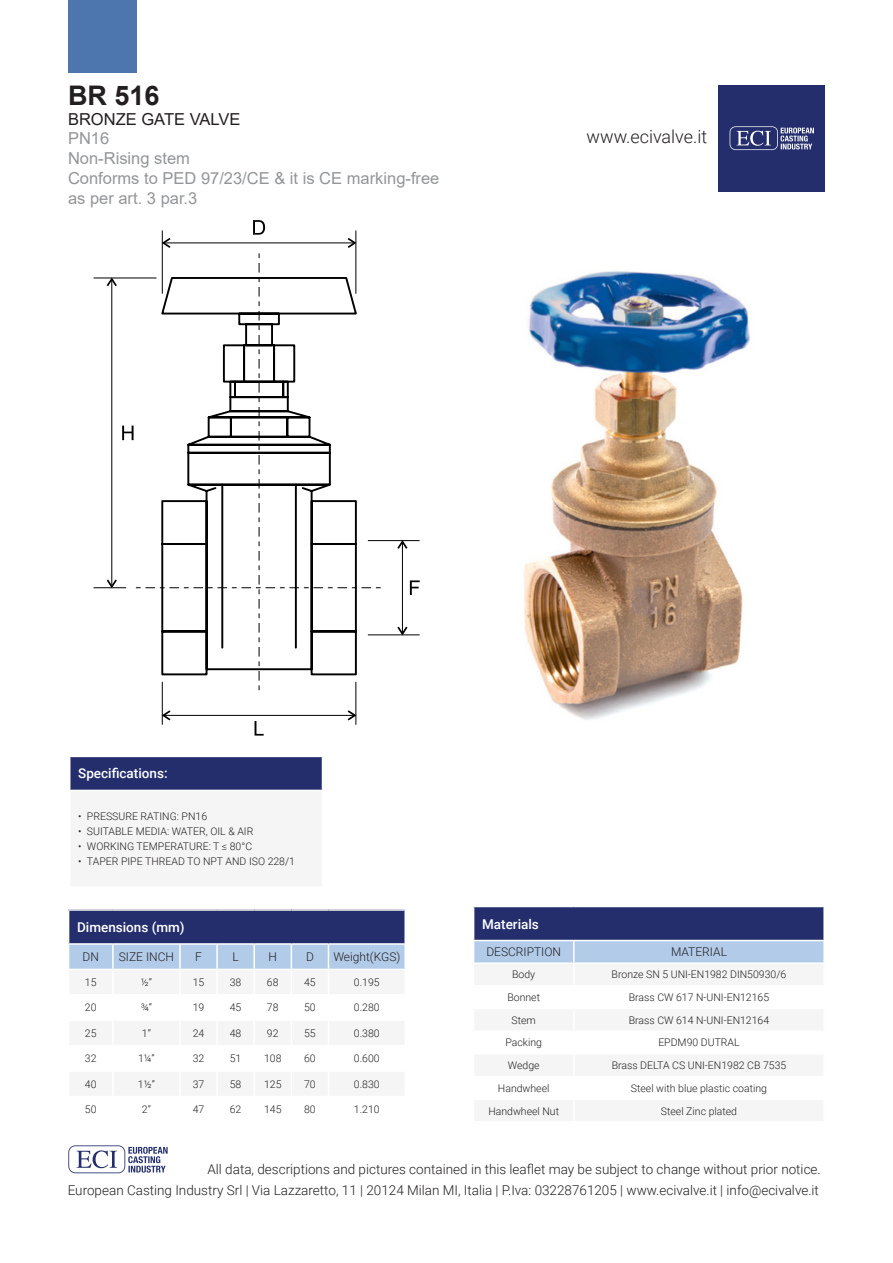
<style>
.page{position:relative;width:893px;height:1263px;background:#fff}
.page>*{position:absolute;margin:0;border:0;box-sizing:border-box;transform-origin:0 0}
.Titolo_scheda_BR{font:700 27px "Arial";color:#231f20}
.t1{font:300 18px "Roboto";color:#231f20}
.Descrizione_titolo_scheda{font:16.5px "Arial";color:#939598}
.Sottotitolo_scheda{font:16.5px "Arial";color:#231f20}
.Elenco_puntato{font:300 13.5px "Roboto";color:#231f20}
.Titoli_tabelle{font:500 13.5px "Roboto";color:#fff}
.Titoli_colonne{font:300 12px "Roboto";color:#231f20}
.Contenuti_tabelle{font:300 10.5px "Roboto";color:#231f20}
</style>
<div class="page">
<svg style="left:68px;top:1145px;width:100px;height:28px"></svg>
<hr style="left:94px;top:277px;width:62px;height:1px;background:#000">
<hr style="left:94px;top:587px;width:32px;height:1px;background:#000">
<svg style="left:105px;top:220px;width:277px;height:471px"></svg>
<hr style="left:368px;top:540px;width:52px;height:1px;background:#000">
<hr style="left:368px;top:634px;width:52px;height:1px;background:#000">
<svg style="left:396px;top:540px;width:24px;height:96px"></svg>
<hr style="left:162px;top:682px;width:1px;height:43px;background:#000">
<hr style="left:355px;top:682px;width:1px;height:43px;background:#000">
<svg style="left:161px;top:709px;width:196px;height:27px"></svg>
<div style="left:719px;top:85px;width:106px;height:106px;background:#242e6c"></div>
<svg style="left:730px;top:126px;width:84px;height:24px"></svg>
<div style="left:68px;top:0;width:68px;height:72px;background:#4e76ae"></div>
<img style="left:523px;top:271px;width:228px;height:449px">
<div style="left:69px;top:910px;width:336px;height:34px;background:#242e6c"></div>
<hr style="left:68px;top:909px;width:45px;height:2px;background:#fff">
<hr style="left:113px;top:909px;width:67px;height:2px;background:#fff">
<hr style="left:180px;top:909px;width:37px;height:2px;background:#fff">
<hr style="left:217px;top:909px;width:37px;height:2px;background:#fff">
<hr style="left:254px;top:909px;width:37px;height:2px;background:#fff">
<hr style="left:291px;top:909px;width:37px;height:2px;background:#fff">
<hr style="left:328px;top:909px;width:78px;height:2px;background:#fff">
<hr style="left:404px;top:911px;width:2px;height:32px;background:#fff">
<hr style="left:68px;top:943px;width:45px;height:2px;background:#fff">
<hr style="left:113px;top:943px;width:67px;height:2px;background:#fff">
<hr style="left:180px;top:943px;width:37px;height:2px;background:#fff">
<hr style="left:217px;top:943px;width:37px;height:2px;background:#fff">
<hr style="left:254px;top:943px;width:37px;height:2px;background:#fff">
<hr style="left:291px;top:943px;width:37px;height:2px;background:#fff">
<hr style="left:328px;top:943px;width:78px;height:2px;background:#fff">
<svg style="left:69px;top:944px;width:336px;height:25px;background:#b7ceea"></svg>
<div style="left:70px;top:756px;width:252px;height:34px;background:#242e6c"></div>
<div style="left:70px;top:790px;width:252px;height:97px;background:#f5f5f5"></div>
<hr style="left:69px;top:756px;width:254px;height:1px;background:#fff">
<hr style="left:69px;top:790px;width:254px;height:1px;background:#fff">
<hr style="left:69px;top:886px;width:254px;height:2px;background:#fff">
<div style="left:474px;top:906px;width:350px;height:34px;background:#242e6c"></div>
<hr style="left:473px;top:906px;width:101px;height:1px;background:#fff">
<hr style="left:574px;top:906px;width:251px;height:1px;background:#fff">
<hr style="left:823px;top:907px;width:2px;height:33px;background:#fff">
<svg style="left:474px;top:940px;width:350px;height:23px;background:#b8cfea"></svg>
<p class="Titolo_scheda_BR" style="left:68px;top:76px;width:93px">BR 516</p>
<p class="Sottotitolo_scheda" style="left:68px;top:107px;width:174px">BRONZE GATE VALVE</p>
<p class="Descrizione_titolo_scheda" style="left:68px;top:127px;width:43px">PN16</p>
<p class="Descrizione_titolo_scheda" style="left:68px;top:147px;width:123px">Non-Rising stem</p>
<p class="Descrizione_titolo_scheda" style="left:68px;top:167px;width:373px">Conforms to PED 97/23/CE &amp; it is CE marking-free</p>
<p class="Descrizione_titolo_scheda" style="left:68px;top:187px;width:131px">as per art. 3 par.3</p>
<p class="t1" style="left:587px;top:124px;width:122px">www.ecivalve.it</p>
<p class="Titoli_tabelle" style="left:78px;top:764px;width:91px">Specifications:</p>
<p class="Contenuti_tabelle" style="left:78px;top:809px;width:130px">• PRESSURE RATING: PN16</p>
<p class="Contenuti_tabelle" style="left:78px;top:824px;width:177px">• SUITABLE MEDIA: WATER, OIL &amp; AIR</p>
<p class="Contenuti_tabelle" style="left:78px;top:839px;width:175px">• WORKING TEMPERATURE: T ≤ 80°C</p>
<p class="Contenuti_tabelle" style="left:78px;top:854px;width:218px">• TAPER PIPE THREAD TO NPT AND ISO 228/1</p>
<p class="Titoli_tabelle" style="left:77px;top:918px;width:109px">Dimensions (mm)</p>
<p class="Titoli_colonne" style="left:83px;top:948px;width:18px">DN</p>
<p class="Titoli_colonne" style="left:119px;top:948px;width:57px">SIZE INCH</p>
<p class="Titoli_colonne" style="left:195px;top:948px;width:8px">F</p>
<p class="Titoli_colonne" style="left:232px;top:948px;width:8px">L</p>
<p class="Titoli_colonne" style="left:269px;top:948px;width:10px">H</p>
<p class="Titoli_colonne" style="left:306px;top:948px;width:9px">D</p>
<p class="Titoli_colonne" style="left:333px;top:948px;width:69px">Weight(KGS)</p>
<p class="Contenuti_tabelle" style="left:85px;top:975px;width:13px">15</p>
<p class="Contenuti_tabelle" style="left:141px;top:975px;width:13px">½”</p>
<p class="Contenuti_tabelle" style="left:193px;top:975px;width:13px">15</p>
<p class="Contenuti_tabelle" style="left:230px;top:975px;width:13px">38</p>
<p class="Contenuti_tabelle" style="left:267px;top:975px;width:13px">68</p>
<p class="Contenuti_tabelle" style="left:304px;top:975px;width:13px">45</p>
<p class="Contenuti_tabelle" style="left:354px;top:975px;width:27px">0.195</p>
<p class="Contenuti_tabelle" style="left:85px;top:1000px;width:13px">20</p>
<p class="Contenuti_tabelle" style="left:141px;top:1000px;width:13px">¾”</p>
<p class="Contenuti_tabelle" style="left:193px;top:1000px;width:13px">19</p>
<p class="Contenuti_tabelle" style="left:230px;top:1000px;width:13px">45</p>
<p class="Contenuti_tabelle" style="left:267px;top:1000px;width:13px">78</p>
<p class="Contenuti_tabelle" style="left:304px;top:1000px;width:13px">50</p>
<p class="Contenuti_tabelle" style="left:354px;top:1000px;width:27px">0.280</p>
<p class="Contenuti_tabelle" style="left:85px;top:1026px;width:13px">25</p>
<p class="Contenuti_tabelle" style="left:142px;top:1026px;width:10px">1”</p>
<p class="Contenuti_tabelle" style="left:193px;top:1026px;width:13px">24</p>
<p class="Contenuti_tabelle" style="left:230px;top:1026px;width:13px">48</p>
<p class="Contenuti_tabelle" style="left:267px;top:1026px;width:13px">92</p>
<p class="Contenuti_tabelle" style="left:304px;top:1026px;width:13px">55</p>
<p class="Contenuti_tabelle" style="left:354px;top:1026px;width:27px">0.380</p>
<p class="Contenuti_tabelle" style="left:85px;top:1051px;width:13px">32</p>
<p class="Contenuti_tabelle" style="left:138px;top:1051px;width:18px">1¼”</p>
<p class="Contenuti_tabelle" style="left:193px;top:1051px;width:13px">32</p>
<p class="Contenuti_tabelle" style="left:230px;top:1051px;width:13px">51</p>
<p class="Contenuti_tabelle" style="left:264px;top:1051px;width:19px">108</p>
<p class="Contenuti_tabelle" style="left:304px;top:1051px;width:13px">60</p>
<p class="Contenuti_tabelle" style="left:354px;top:1051px;width:27px">0.600</p>
<p class="Contenuti_tabelle" style="left:85px;top:1076px;width:13px">40</p>
<p class="Contenuti_tabelle" style="left:138px;top:1076px;width:18px">1½”</p>
<p class="Contenuti_tabelle" style="left:193px;top:1076px;width:13px">37</p>
<p class="Contenuti_tabelle" style="left:230px;top:1076px;width:13px">58</p>
<p class="Contenuti_tabelle" style="left:264px;top:1076px;width:19px">125</p>
<p class="Contenuti_tabelle" style="left:304px;top:1076px;width:13px">70</p>
<p class="Contenuti_tabelle" style="left:354px;top:1076px;width:27px">0.830</p>
<p class="Contenuti_tabelle" style="left:85px;top:1102px;width:13px">50</p>
<p class="Contenuti_tabelle" style="left:142px;top:1102px;width:10px">2”</p>
<p class="Contenuti_tabelle" style="left:193px;top:1102px;width:13px">47</p>
<p class="Contenuti_tabelle" style="left:230px;top:1102px;width:13px">62</p>
<p class="Contenuti_tabelle" style="left:264px;top:1102px;width:19px">145</p>
<p class="Contenuti_tabelle" style="left:304px;top:1102px;width:13px">80</p>
<p class="Contenuti_tabelle" style="left:354px;top:1102px;width:27px">1.210</p>
<p class="Titoli_tabelle" style="left:482px;top:914px;width:58px">Materials</p>
<p class="Titoli_colonne" style="left:486px;top:944px;width:76px">DESCRIPTION</p>
<p class="Titoli_colonne" style="left:671px;top:944px;width:57px">MATERIAL</p>
<p class="Contenuti_tabelle" style="left:512px;top:967px;width:25px">Body</p>
<p class="Contenuti_tabelle" style="left:612px;top:967px;width:176px">Bronze SN 5 UNI-EN1982 DIN50930/6</p>
<p class="Contenuti_tabelle" style="left:507px;top:990px;width:34px">Bonnet</p>
<p class="Contenuti_tabelle" style="left:629px;top:990px;width:142px">Brass CW 617 N-UNI-EN12165</p>
<p class="Contenuti_tabelle" style="left:512px;top:1013px;width:26px">Stem</p>
<p class="Contenuti_tabelle" style="left:629px;top:1013px;width:142px">Brass CW 614 N-UNI-EN12164</p>
<p class="Contenuti_tabelle" style="left:505px;top:1035px;width:38px">Packing</p>
<p class="Contenuti_tabelle" style="left:658px;top:1035px;width:83px">EPDM90 DUTRAL</p>
<p class="Contenuti_tabelle" style="left:508px;top:1058px;width:33px">Wedge</p>
<p class="Contenuti_tabelle" style="left:612px;top:1058px;width:176px">Brass DELTA CS UNI-EN1982 CB 7535</p>
<p class="Contenuti_tabelle" style="left:498px;top:1081px;width:53px">Handwheel</p>
<p class="Contenuti_tabelle" style="left:631px;top:1081px;width:138px">Steel with blue plastic coating</p>
<p class="Contenuti_tabelle" style="left:488px;top:1103px;width:72px">Handwheel Nut</p>
<p class="Contenuti_tabelle" style="left:661px;top:1103px;width:78px">Steel Zinc plated</p>
<p class="Elenco_puntato" style="left:207px;top:1160px;width:615px">All data, descriptions and pictures contained in this leaflet may be subject to change without prior notice.</p>
<p class="Elenco_puntato" style="left:68px;top:1181px;width:753px">European Casting Industry Srl | Via Lazzaretto, 11 | 20124 Milan MI, Italia | P.Iva: 03228761205 | www.ecivalve.it | info@ecivalve.it</p>
</div>
